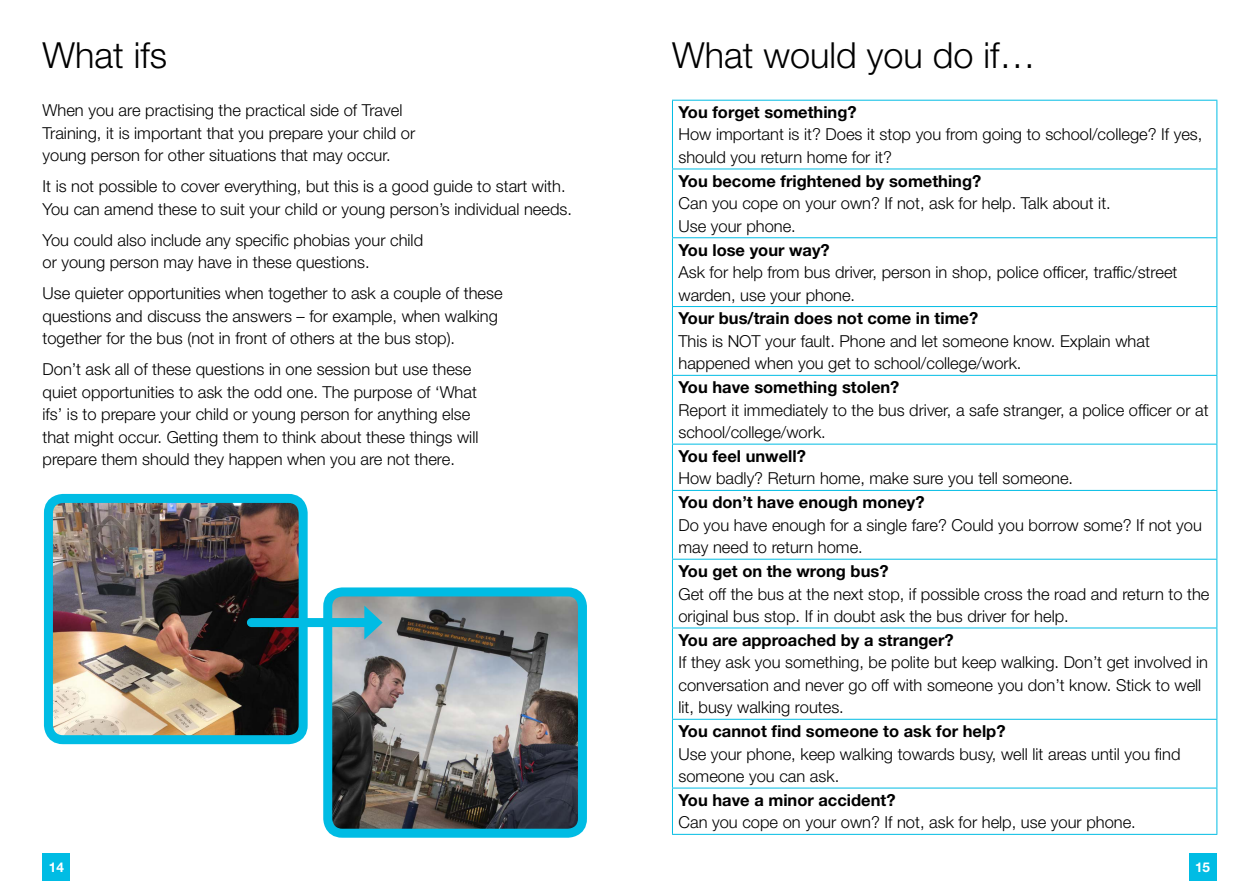
<style>
.page{position:relative;width:1259px;height:893px;background:#fff}
.page>*{position:absolute;margin:0;border:0;box-sizing:border-box;transform-origin:0 0}
.t1{font:300 36px "Helvetica Neue LT Std";color:#000}
.t2{font:300 16.5px/22.5px "Helvetica Neue LT Std";color:#000}
.t3{font:700 16.5px "Helvetica Neue LT Std";color:#000}
.t4{font:700 13.5px "Helvetica Neue LT Std";color:#fff}
</style>
<div class="page">
<div style="left:43px;top:853px;width:27px;height:28px;background:#00bce4"></div>
<div style="left:1188px;top:853px;width:28px;height:28px;background:#00bce4"></div>
<hr style="left:672px;top:100px;width:545px;height:1px;background:#00bce4">
<hr style="left:672px;top:101px;width:1px;height:68px;background:#00bce4">
<hr style="left:1216px;top:101px;width:1px;height:68px;background:#00bce4">
<hr style="left:672px;top:169px;width:545px;height:1px;background:#00bce4">
<hr style="left:672px;top:169px;width:1px;height:68px;background:#00bce4">
<hr style="left:1216px;top:169px;width:1px;height:68px;background:#00bce4">
<hr style="left:672px;top:237px;width:545px;height:1px;background:#00bce4">
<hr style="left:672px;top:238px;width:1px;height:68px;background:#00bce4">
<hr style="left:1216px;top:238px;width:1px;height:68px;background:#00bce4">
<hr style="left:672px;top:306px;width:545px;height:1px;background:#00bce4">
<hr style="left:672px;top:307px;width:1px;height:68px;background:#00bce4">
<hr style="left:1216px;top:307px;width:1px;height:68px;background:#00bce4">
<hr style="left:672px;top:375px;width:545px;height:1px;background:#00bce4">
<hr style="left:672px;top:376px;width:1px;height:68px;background:#00bce4">
<hr style="left:1216px;top:376px;width:1px;height:68px;background:#00bce4">
<hr style="left:672px;top:444px;width:545px;height:1px;background:#00bce4">
<hr style="left:672px;top:445px;width:1px;height:45px;background:#00bce4">
<hr style="left:1216px;top:445px;width:1px;height:45px;background:#00bce4">
<hr style="left:672px;top:490px;width:545px;height:1px;background:#00bce4">
<hr style="left:672px;top:491px;width:1px;height:68px;background:#00bce4">
<hr style="left:1216px;top:491px;width:1px;height:68px;background:#00bce4">
<hr style="left:672px;top:559px;width:545px;height:1px;background:#00bce4">
<hr style="left:672px;top:560px;width:1px;height:67px;background:#00bce4">
<hr style="left:1216px;top:560px;width:1px;height:67px;background:#00bce4">
<hr style="left:672px;top:627px;width:545px;height:1px;background:#00bce4">
<hr style="left:672px;top:628px;width:1px;height:91px;background:#00bce4">
<hr style="left:1216px;top:628px;width:1px;height:91px;background:#00bce4">
<hr style="left:672px;top:719px;width:545px;height:1px;background:#00bce4">
<hr style="left:672px;top:720px;width:1px;height:68px;background:#00bce4">
<hr style="left:1216px;top:720px;width:1px;height:68px;background:#00bce4">
<hr style="left:672px;top:788px;width:545px;height:1px;background:#00bce4">
<hr style="left:672px;top:788px;width:1px;height:46px;background:#00bce4">
<hr style="left:1216px;top:788px;width:1px;height:46px;background:#00bce4">
<hr style="left:672px;top:834px;width:545px;height:1px;background:#00bce4">
<img style="left:333px;top:597px;width:244px;height:231px">
<div style="left:323px;top:587px;width:264px;height:251px;border:9px solid #00bce4;border-radius:15px"></div>
<img style="left:54px;top:504px;width:244px;height:230px">
<div style="left:44px;top:494px;width:264px;height:250px;border:9px solid #00bce4;border-radius:15px"></div>
<div style="left:251px;top:618px;width:120px;height:9px;background:#00bce4"></div>
<svg style="left:364px;top:606px;width:19px;height:34px"></svg>
<h1 class="t1" style="left:43px;top:33px;width:126px">What ifs</h1>
<p class="t2" style="left:43px;top:99px;width:374px">When you are practising the practical side of Travel<br>Training, it is important that you prepare your child or young person for other situations that may occur.</p>
<p class="t2" style="left:43px;top:175px;width:531px">It is not possible to cover everything, but this is a good guide to start with.<br>You can amend these to suit your child or young person’s individual needs.</p>
<p class="t2" style="left:43px;top:228px;width:382px">You could also include any specific phobias your child or young person may have in these questions.</p>
<p class="t2" style="left:43px;top:282px;width:461px">Use quieter opportunities when together to ask a couple of these questions and discuss the answers – for example, when walking together for the bus (not in front of others at the bus stop).</p>
<p class="t2" style="left:43px;top:358px;width:437px">Don’t ask all of these questions in one session but use these quiet opportunities to ask the odd one. The purpose of ‘What ifs’ is to prepare your child or young person for anything else that might occur. Getting them to think about these things will prepare them should they happen when you are not there.</p>
<h1 class="t1" style="left:672px;top:33px;width:365px">What would you do if…</h1>
<p class="t3" style="left:678px;top:102px;width:180px">You forget something?</p>
<p class="t2" style="left:678px;top:123px;width:525px">How important is it? Does it stop you from going to school/college? If yes, should you return home for it?</p>
<p class="t3" style="left:678px;top:171px;width:304px">You become frightened by something?</p>
<p class="t2" style="left:678px;top:192px;width:434px">Can you cope on your own? If not, ask for help. Talk about it.<br>Use your phone.</p>
<p class="t3" style="left:678px;top:239px;width:153px">You lose your way?</p>
<p class="t2" style="left:678px;top:261px;width:500px">Ask for help from bus driver, person in shop, police officer, traffic/street warden, use your phone.</p>
<p class="t3" style="left:678px;top:308px;width:301px">Your bus/train does not come in time?</p>
<p class="t2" style="left:678px;top:329px;width:473px">This is NOT your fault. Phone and let someone know. Explain what happened when you get to school/college/work.</p>
<p class="t3" style="left:678px;top:377px;width:222px">You have something stolen?</p>
<p class="t2" style="left:678px;top:398px;width:532px">Report it immediately to the bus driver, a safe stranger, a police officer or at school/college/work.</p>
<p class="t3" style="left:678px;top:446px;width:129px">You feel unwell?</p>
<p class="t2" style="left:678px;top:467px;width:396px">How badly? Return home, make sure you tell someone.</p>
<p class="t3" style="left:678px;top:492px;width:248px">You don’t have enough money?</p>
<p class="t2" style="left:678px;top:513px;width:525px">Do you have enough for a single fare? Could you borrow some? If not you may need to return home.</p>
<p class="t3" style="left:678px;top:561px;width:211px">You get on the wrong bus?</p>
<p class="t2" style="left:678px;top:582px;width:532px">Get off the bus at the next stop, if possible cross the road and return to the original bus stop. If in doubt ask the bus driver for help.</p>
<p class="t3" style="left:678px;top:630px;width:277px">You are approached by a stranger?</p>
<p class="t2" style="left:678px;top:651px;width:531px">If they ask you something, be polite but keep walking. Don’t get involved in conversation and never go off with someone you don’t know. Stick to well lit, busy walking routes.</p>
<p class="t3" style="left:678px;top:721px;width:328px">You cannot find someone to ask for help?</p>
<p class="t2" style="left:678px;top:742px;width:503px">Use your phone, keep walking towards busy, well lit areas until you find someone you can ask.</p>
<p class="t3" style="left:678px;top:790px;width:218px">You have a minor accident?</p>
<p class="t2" style="left:678px;top:811px;width:459px">Can you cope on your own? If not, ask for help, use your phone.</p>
<p class="t4" style="left:49px;top:859px;width:17px">14</p>
<p class="t4" style="left:1195px;top:859px;width:17px">15</p>
</div>
